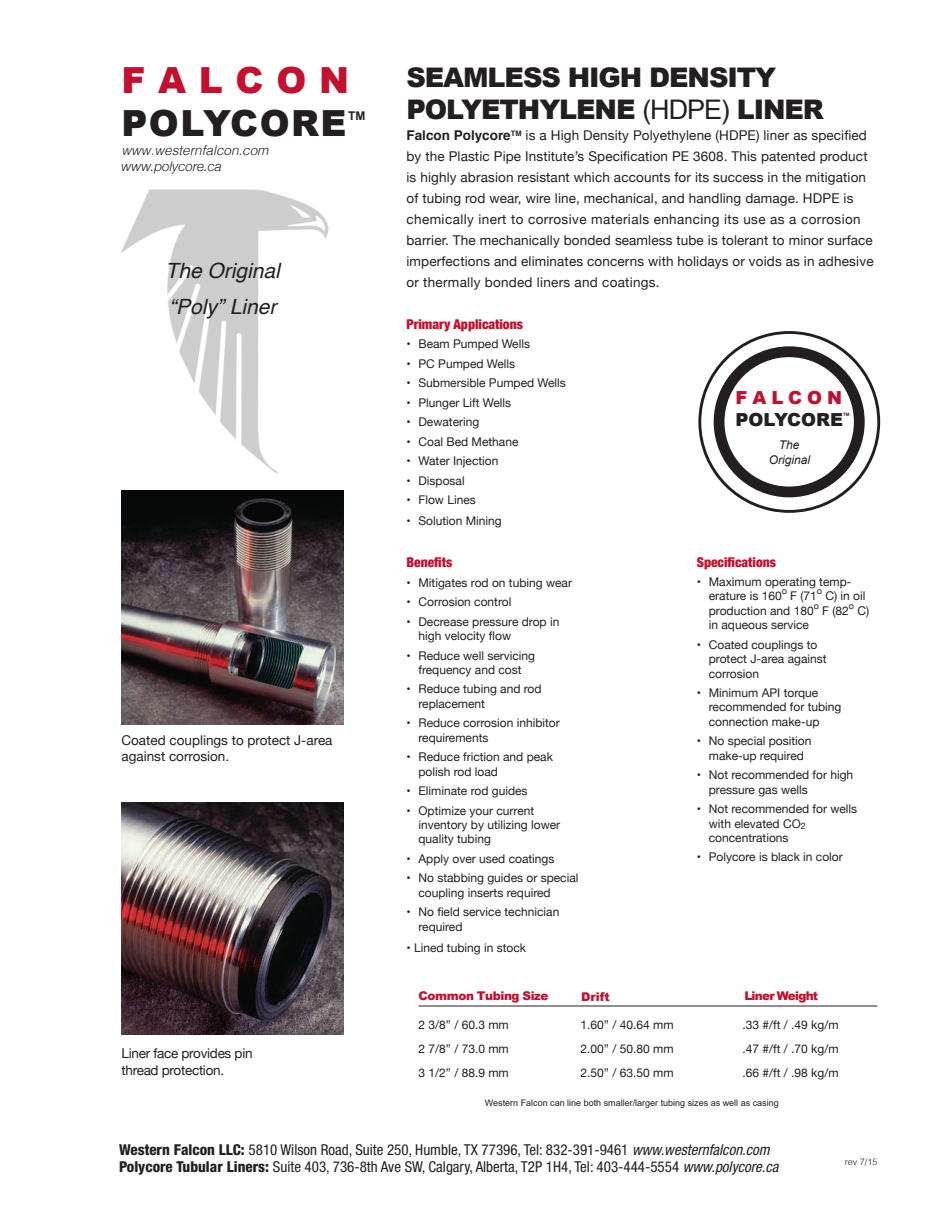
<style>
.page{position:relative;width:945px;height:1215px;background:#fff}
.page>*{position:absolute;margin:0;border:0;box-sizing:border-box;transform-origin:0 0}
.t1{font:900 36px "Arial";letter-spacing:.04em;color:#231f20}
.t2{font:900 36px "Arial";color:#c3102f}
.t3{font:900 27px/32.4px "Arial";letter-spacing:-.04em;color:#231f20}
.t4{font:italic 21px/36px "Helvetica";color:#231f20}
.t5{font:900 18px "Arial";color:#231f20}
.t6{font:900 18px "Arial";color:#c3102f}
.t7{font:condensed 15px/17.1px "Helvetica Neue";color:#231f20}
.t8{font:13.5px/21px "Helvetica Neue";letter-spacing:.01em;color:#231f20}
.t9{font:900 condensed 13.5px "Helvetica Neue";color:#c3102f}
.t10{font:13.5px/16.2px "Helvetica Neue";letter-spacing:-.02em;color:#231f20}
.t11{font:italic 300 13.5px "Helvetica";color:#231f20}
.t12{font:italic 300 13.5px "Helvetica Neue";color:#231f20}
.t13{font:12px/14.4px "Helvetica Neue";color:#231f20}
.t14{font:900 12px "Arial";letter-spacing:-.06em;color:#c3102f}
.t15{font:italic 12px/14.4px "Arial";color:#231f20;text-align:center}
.t16{font:700 12px "Arial";color:#231f20}
.t17{font:9px "Arial";color:#231f20}
.t18{font:300 9px "Helvetica";color:#231f20}
.t19{font:9px "Helvetica Neue";color:#231f20}
.t20{font:700 4.5px "Arial";color:#231f20}
.s1{font-weight:400}
.s2{font-family:"Helvetica";font-weight:700}
.s3{font-weight:800}
.s4{font-style:italic}
</style>
<div class="page">
<hr style="left:418px;top:1006px;width:460px;height:1px;background:#231f20">
<img style="left:698px;top:331px;width:182px;height:182px">
<img style="left:701px;top:334px;width:176px;height:176px;border-radius:88px">
<div style="left:714px;top:346px;width:151px;height:151px;background:#231f20;border-radius:76px"></div>
<img style="left:724px;top:357px;width:130px;height:130px">
<img style="left:122px;top:189px;width:207px;height:284px">
<img style="left:122px;top:490px;width:222px;height:234px">
<img style="left:122px;top:803px;width:222px;height:232px">
<h1 class="t2" style="left:122px;top:54px;width:229px">F A L C O N</h1>
<h1 class="t1" style="left:122px;top:97px;width:227px">POLYCORE</h1>
<p class="t16" style="left:348px;top:108px;width:19px">TM</p>
<p class="t11" style="left:122px;top:139px;width:149px">www.westernfalcon.com</p>
<p class="t12" style="left:122px;top:156px;width:102px">www.polycore.ca</p>
<h3 class="t4" style="left:166px;top:253px;width:116px">The Original “Poly” Liner</h3>
<p class="t8" style="left:122px;top:733px;width:213px;line-height:16.2px">Coated couplings to protect J-area against corrosion.</p>
<p class="t10" style="left:122px;top:1046px;width:133px">Liner face provides pin thread protection.</p>
<h2 class="t3" style="left:406px;top:60px;width:419px">SEAMLESS HIGH DENSITY<br>POLYETHYLENE <span class="s1">(HDPE)</span> LINER</h2>
<p class="t8" style="left:406px;top:126px;width:469px"><span class="s2">Falcon Polycore</span><sup>TM</sup> is a High Density Polyethylene (HDPE) liner as specified by the Plastic Pipe Institute’s Specification PE 3608. This patented product is highly abrasion resistant which accounts for its success in the mitigation of tubing rod wear, wire line, mechanical, and handling damage. HDPE is chemically inert to corrosive materials enhancing its use as a corrosion barrier. The mechanically bonded seamless tube is tolerant to minor surface imperfections and eliminates concerns with holidays or voids as in adhesive or thermally bonded liners and coatings.</p>
<p class="t9" style="left:406px;top:313px;width:118px">Primary Applications</p>
<p class="t13" style="left:406px;top:337px;width:125px">• Beam Pumped Wells</p>
<p class="t13" style="left:406px;top:357px;width:110px">• PC Pumped Wells</p>
<p class="t13" style="left:406px;top:376px;width:161px">• Submersible Pumped Wells</p>
<p class="t13" style="left:406px;top:396px;width:106px">• Plunger Lift Wells</p>
<p class="t13" style="left:406px;top:415px;width:74px">• Dewatering</p>
<p class="t13" style="left:406px;top:435px;width:114px">• Coal Bed Methane</p>
<p class="t13" style="left:406px;top:454px;width:94px">• Water Injection</p>
<p class="t13" style="left:406px;top:474px;width:60px">• Disposal</p>
<p class="t13" style="left:406px;top:493px;width:71px">• Flow Lines</p>
<p class="t13" style="left:406px;top:514px;width:97px">• Solution Mining</p>
<p class="t9" style="left:406px;top:551px;width:47px">Benefits</p>
<p class="t13" style="left:406px;top:576px;width:167px">• Mitigates rod on tubing wear</p>
<p class="t13" style="left:406px;top:595px;width:106px">• Corrosion control</p>
<p class="t13" style="left:418px;top:615px;width:142px;text-indent:-12px">• Decrease pressure drop in high velocity flow</p>
<p class="t13" style="left:406px;top:649px;width:130px;text-align:center">• Reduce well servicing frequency and cost</p>
<p class="t13" style="left:418px;top:683px;width:125px;text-indent:-12px">• Reduce tubing and rod replacement</p>
<p class="t13" style="left:418px;top:717px;width:143px;text-indent:-12px">• Reduce corrosion inhibitor requirements</p>
<p class="t13" style="left:418px;top:750px;width:136px;text-indent:-12px">• Reduce friction and peak polish rod load</p>
<p class="t13" style="left:406px;top:784px;width:123px">• Eliminate rod guides</p>
<p class="t13" style="left:418px;top:804px;width:143px;text-indent:-12px">• Optimize your current inventory by utilizing lower quality tubing</p>
<p class="t13" style="left:406px;top:852px;width:150px">• Apply over used coatings</p>
<p class="t13" style="left:418px;top:872px;width:162px;text-indent:-12px">• No stabbing guides or special coupling inserts required</p>
<p class="t13" style="left:418px;top:906px;width:142px;text-indent:-12px">• No field service technician required</p>
<p class="t13" style="left:406px;top:941px;width:121px">• Lined tubing in stock</p>
<h3 class="t6" style="left:736px;top:385px;width:108px">F A L C O N</h3>
<h3 class="t5" style="left:736px;top:407px;width:109px">POLYCORE</h3>
<p class="t20" style="left:843px;top:411px;width:8px">TM</p>
<p class="t15" style="left:769px;top:438px;width:43px">The<br>Original</p>
<p class="t9" style="left:697px;top:551px;width:81px">Specifications</p>
<p class="t13" style="left:709px;top:575px;width:144px;text-indent:-12px">• Maximum operating temp&shy;erature is 160</p>
<p class="t19" style="left:782px;top:585px;width:7px">o</p>
<p class="t13" style="left:790px;top:590px;width:28px">F (71</p>
<p class="t19" style="left:817px;top:585px;width:7px">o</p>
<p class="t13" style="left:825px;top:590px;width:41px">C) in oil</p>
<p class="t13" style="left:709px;top:604px;width:106px">production and 180</p>
<p class="t19" style="left:814px;top:599px;width:7px">o</p>
<p class="t13" style="left:822px;top:604px;width:28px">F (82</p>
<p class="t19" style="left:849px;top:599px;width:7px">o</p>
<p class="t13" style="left:857px;top:604px;width:13px">C)</p>
<p class="t13" style="left:709px;top:618px;width:102px">in aqueous service</p>
<p class="t13" style="left:709px;top:638px;width:119px;text-indent:-12px">• Coated couplings to protect J-area against corrosion</p>
<p class="t13" style="left:709px;top:686px;width:134px;text-indent:-12px">• Minimum API torque recommended for tubing connection make-up</p>
<p class="t13" style="left:697px;top:735px;width:116px;text-align:center">• No special position make-up required</p>
<p class="t13" style="left:709px;top:768px;width:146px;text-indent:-12px">• Not recommended for high pressure gas wells</p>
<p class="t13" style="left:709px;top:802px;width:150px;text-indent:-12px">• Not recommended for wells with elevated CO<sub>2 </sub>concentrations</p>
<p class="t13" style="left:697px;top:851px;width:148px">• Polycore is black in color</p>
<p class="t14" style="left:744px;top:987px;width:75px">Liner Weight</p>
<p class="t13" style="left:419px;top:1018px;width:92px">2 3/8” / 60.3 mm</p>
<p class="t13" style="left:581px;top:1018px;width:94px">1.60” / 40.64 mm</p>
<p class="t13" style="left:743px;top:1018px;width:98px">.33 #/ft / .49 kg/m</p>
<p class="t13" style="left:419px;top:1042px;width:92px">2 7/8” / 73.0 mm</p>
<p class="t13" style="left:581px;top:1042px;width:94px">2.00” / 50.80 mm</p>
<p class="t13" style="left:743px;top:1042px;width:98px">.47 #/ft / .70 kg/m</p>
<p class="t13" style="left:419px;top:1066px;width:92px">3 1/2” / 88.9 mm</p>
<p class="t13" style="left:581px;top:1066px;width:94px">2.50” / 63.50 mm</p>
<p class="t13" style="left:743px;top:1066px;width:98px">.66 #/ft / .98 kg/m</p>
<p class="t17" style="left:485px;top:1097px;width:296px">Western Falcon can line both smaller/larger tubing sizes as well as casing</p>
<p class="t7" style="left:119px;top:1141px;width:661px"><span class="s3">Western Falcon LLC:</span> 5810 Wilson Road, Suite 250, Humble, TX 77396, Tel: 832-391-9461 <span class="s4">www.westernfalcon.com<br></span><span class="s3">Polycore Tubular Liners:</span> Suite 403, 736-8th Ave SW, Calgary, Alberta, T2P 1H4, Tel: 403-444-5554 <span class="s4">www.polycore.ca</span></p>
<p class="t18" style="left:845px;top:1154px;width:34px">rev 7/15</p>
</div>
